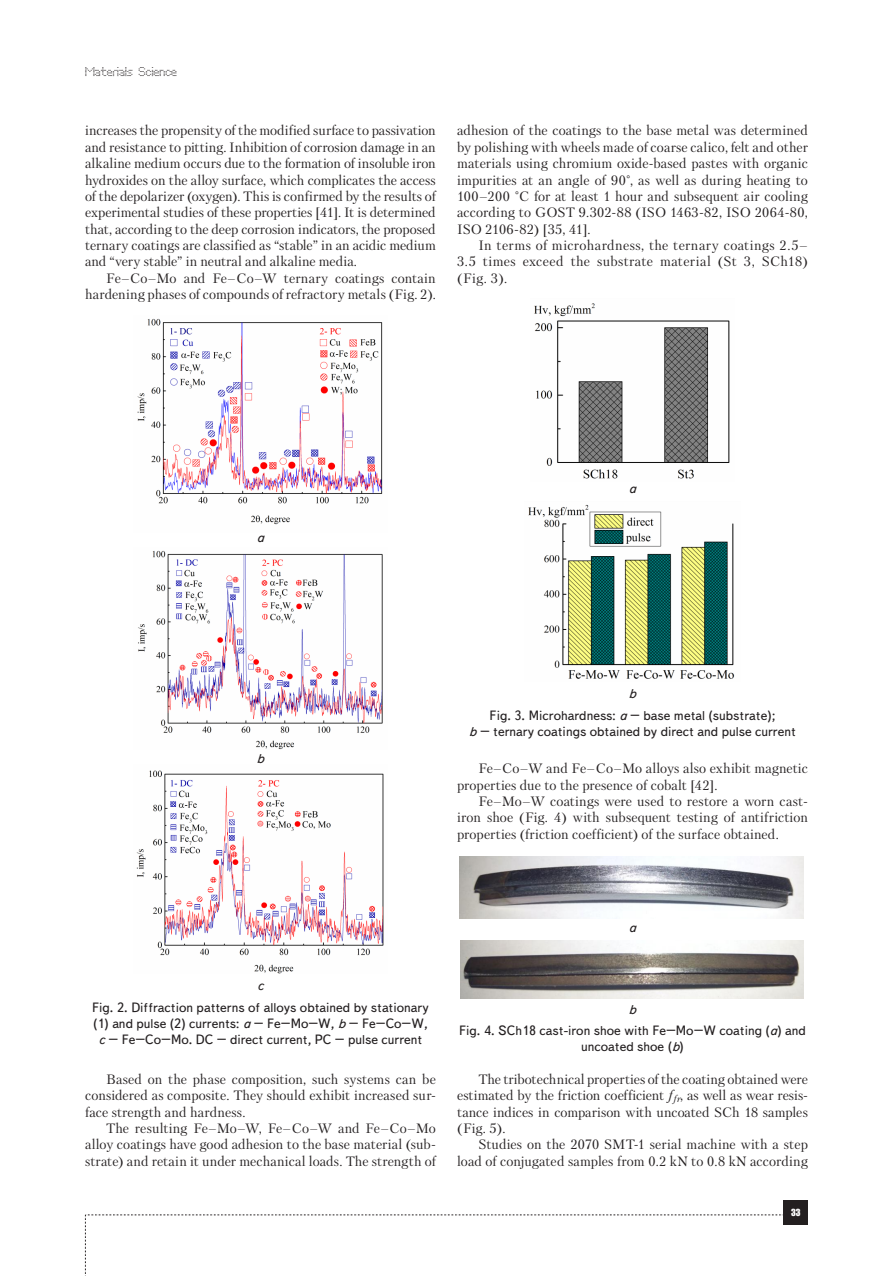
<style>
.page{position:relative;width:893px;height:1276px;background:#fff}
.page>*{position:absolute;margin:0;border:0;box-sizing:border-box;transform-origin:0 0}
.Text__англ{font:13.5px/16.4px "Petersburg C";letter-spacing:.005em;color:#231f20;text-align:justify}
.Рисунок{font:13.5px/21.9px "Text Book C";color:#231f20;text-align:center}
.Рисунок-2{font:italic 13.5px "Text Book C";color:#231f20}
.t1{font:12px "Perfo";letter-spacing:.015em;color:#231f20}
.t2{font:9px "Impact";color:#fff}
.s1{font-style:italic}
</style>
<div class="page">
<svg style="left:85px;top:1214px;width:699px;height:62px"></svg>
<div style="left:784px;top:1200px;width:24px;height:24px;background:#231f20"></div>
<img style="left:137px;top:318px;width:246px;height:207px">
<img style="left:138px;top:550px;width:245px;height:199px">
<img style="left:136px;top:770px;width:248px;height:203px">
<img style="left:534px;top:303px;width:196px;height:176px">
<img style="left:528px;top:504px;width:207px;height:175px">
<img style="left:460px;top:856px;width:344px;height:63px">
<img style="left:461px;top:940px;width:343px;height:58px">
<p class="t1" style="left:85px;top:65px;width:93px">Materials Science</p>
<p class="Text__англ" style="left:85px;top:122px;width:352px">increases the propensity of the modified surface to passivation and resistance to pitting. Inhibition of corrosion damage in an alkaline medium occurs due to the formation of insoluble iron hydroxides on the alloy surface, which complicates the access of the depolarizer (oxygen). This is confirmed by the results of experimental studies of these properties [41]. It is determined that, according to the deep corrosion indicators, the proposed ternary coatings are classified as “stable” in an acidic medium and “very stable” in neutral and alkaline media.</p>
<p class="Text__англ" style="left:85px;top:270px;width:352px;text-align:right">Fe–Co–Mo and Fe–Co–W ternary coatings contain hardening phases of compounds of refractory metals (Fig. 2).</p>
<p class="Text__англ" style="left:457px;top:122px;width:352px">adhesion of the coatings to the base metal was determined by polishing with wheels made of coarse calico, felt and other materials using chromium oxide-based pastes with organic impurities at an angle of 90°, as well as during heating to 100–200 °C for at least 1 hour and subsequent air cooling according to GOST 9.302-88 (ISO 1463-82, ISO 2064-80, ISO 2106-82) [35, 41].</p>
<p class="Text__англ" style="left:457px;top:237px;width:352px;text-indent:21px">In terms of microhardness, the ternary coatings 2.5– 3.5 times exceed the substrate material (St 3, SCh18) (Fig. 3).</p>
<p class="Рисунок-2" style="left:257px;top:530px;width:9px">a</p>
<p class="Рисунок-2" style="left:629px;top:481px;width:9px">a</p>
<p class="Рисунок-2" style="left:257px;top:751px;width:9px">b</p>
<p class="Рисунок" style="left:490px;top:683px;width:287px"><span class="s1">b<br></span>Fig. 3. Microhardness: <span class="s1">a</span> – base metal (substrate);</p>
<p class="Рисунок" style="left:469px;top:721px;width:328px"><span class="s1">b</span> – ternary coatings obtained by direct and pulse current</p>
<p class="Text__англ" style="left:457px;top:760px;width:352px;text-indent:21px">Fe–Co–W and Fе–Co–Mo alloys also exhibit magnetic properties due to the presence of cobalt [42].</p>
<p class="Text__англ" style="left:457px;top:793px;width:352px;text-indent:21px">Fe–Mo–W coatings were used to restore a worn cast&shy;iron shoe (Fig. 4) with subsequent testing of antifriction properties (friction coefficient) of the surface obtained.</p>
<p class="Рисунок" style="left:92px;top:974px;width:338px"><span class="s1">c<br></span>Fig. 2. Diffraction patterns of alloys obtained by stationary</p>
<p class="Рисунок" style="left:93px;top:1015px;width:336px;line-height:16.2px">(1) and pulse (2) currents: <span class="s1">a</span> – Fe–Mo–W, <span class="s1">b</span> – Fe–Co–W, <span class="s1">c</span> – Fe–Co–Mo. DC – direct current, PC – pulse current</p>
<p class="Text__англ" style="left:85px;top:1071px;width:352px;text-indent:21px">Based on the phase composition, such systems can be considered as composite. They should exhibit increased sur&shy;face strength and hardness.</p>
<p class="Text__англ" style="left:85px;top:1120px;width:352px;text-indent:21px">The resulting Fe–Mo–W, Fe–Co–W and Fe–Co–Mo alloy coatings have good adhesion to the base material (sub&shy;strate) and retain it under mechanical loads. The strength of</p>
<p class="Рисунок-2" style="left:629px;top:920px;width:9px">a</p>
<p class="Рисунок" style="left:459px;top:999px;width:348px;line-height:20.9px"><span class="s1">b<br></span>Fig. 4. SCh18 cast-iron shoe with Fe–Mo–W coating (<span class="s1">a</span>) and</p>
<p class="Рисунок" style="left:581px;top:1036px;width:104px">uncoated shoe (<span class="s1">b</span>)</p>
<p class="Text__англ" style="left:457px;top:1071px;width:352px;text-indent:21px">The tribotechnical properties of the coating obtained were estimated by the friction coefficient <span class="s1">f</span><sub>fr</sub>, as well as wear resis&shy;tance indices in comparison with uncoated SCh 18 samples (Fig. 5).</p>
<p class="Text__англ" style="left:457px;top:1136px;width:352px;text-align:right">Studies on the 2070 SMT-1 serial machine with a step load of conjugated samples from 0.2 kN to 0.8 kN according</p>
<p class="t2" style="left:791px;top:1205px;width:11px">33</p>
</div>
